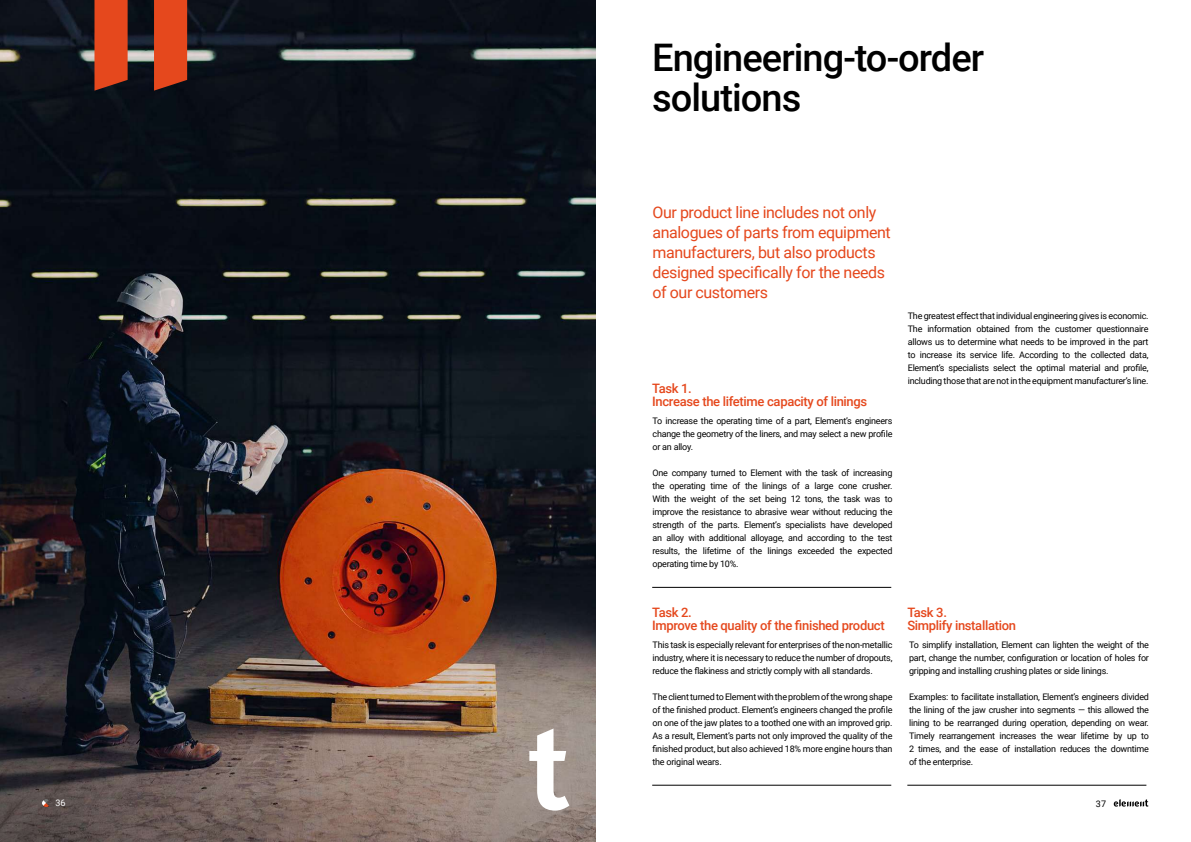
<style>
.page{position:relative;width:1191px;height:842px;background:#fff}
.page>*{position:absolute;margin:0;border:0;box-sizing:border-box;transform-origin:0 0}
.t1{font:500 38px/40px "Roboto";letter-spacing:-.025em;color:#000}
.t2{font:16px/20px "Roboto";letter-spacing:-.025em;color:#e5481d}
.t3{font:500 13px/13px "Roboto";letter-spacing:-.025em;color:#e5481d}
.t4{font:9px/13px "Roboto";letter-spacing:-.025em;color:#000;text-align:justify}
.t5{font:9px "Roboto";color:#fff}
</style>
<div class="page">
<svg style="left:1113px;top:799px;width:35px;height:8px"></svg>
<hr style="left:907px;top:785px;width:239px;height:1px;background:#000">
<hr style="left:652px;top:587px;width:239px;height:1px;background:#000">
<hr style="left:652px;top:785px;width:239px;height:1px;background:#000">
<img style="left:0;top:0;width:595px;height:842px">
<svg style="left:94px;top:0;width:34px;height:91px;background:#d2431d"></svg>
<div style="left:154px;top:0;width:33px;height:91px;background:#e5481d"></div>
<svg style="left:529px;top:728px;width:40px;height:83px"></svg>
<svg style="left:42px;top:799px;width:7px;height:8px"></svg>
<h1 class="t1" style="left:652px;top:36px;width:333px">Engineering-to-order solutions</h1>
<h2 class="t2" style="left:652px;top:202px;width:240px">Our product line includes not only analogues of parts from equipment manufacturers, but also products designed specifically for the needs of our customers</h2>
<h3 class="t3" style="left:652px;top:382px;width:216px">Task 1.<br>Increase the lifetime capacity of linings</h3>
<p class="t4" style="left:652px;top:414px;width:241px">To increase the operating time of a part, Element’s engineers change the geometry of the liners, and may select a new profile or an alloy.</p>
<p class="t4" style="left:652px;top:466px;width:241px">One company turned to Element with the task of increasing the operating time of the linings of a large cone crusher.<br>With the weight of the set being 12 tons, the task was to improve the resistance to abrasive wear without reducing the strength of the parts. Element’s specialists have developed an alloy with additional alloyage, and according to the test results, the lifetime of the linings exceeded the expected operating time by 10%.</p>
<h3 class="t3" style="left:652px;top:605px;width:234px">Task 2.<br>Improve the quality of the finished product</h3>
<p class="t4" style="left:652px;top:638px;width:241px">This task is especially relevant for enterprises of the non-metallic industry, where it is necessary to reduce the number of dropouts, reduce the flakiness and strictly comply with all standards.</p>
<p class="t4" style="left:652px;top:690px;width:241px">The client turned to Element with the problem of the wrong shape of the finished product. Element’s engineers changed the profile on one of the jaw plates to a toothed one with an improved grip.<br>As a result, Element’s parts not only improved the quality of the finished product, but also achieved 18% more engine hours than the original wears.</p>
<p class="t4" style="left:907px;top:308px;width:242px">The greatest effect that individual engineering gives is economic.<br>The information obtained from the customer questionnaire allows us to determine what needs to be improved in the part to increase its service life. According to the collected data, Element’s specialists select the optimal material and profile, including those that are not in the equipment manufacturer’s line.</p>
<h3 class="t3" style="left:907px;top:605px;width:110px">Task 3.<br>Simplify installation</h3>
<p class="t4" style="left:909px;top:638px;width:241px">To simplify installation, Element can lighten the weight of the part, change the number, configuration or location of holes for gripping and installing crushing plates or side linings.</p>
<p class="t4" style="left:909px;top:690px;width:241px">Examples: to facilitate installation, Element’s engineers divided the lining of the jaw crusher into segments — this allowed the lining to be rearranged during operation, depending on wear.<br>Timely rearrangement increases the wear lifetime by up to 2 times, and the ease of installation reduces the downtime of the enterprise.</p>
<p class="t5" style="left:55px;top:797px;width:12px">36</p>
<p class="t4" style="left:1096px;top:797px;width:12px">37</p>
</div>
